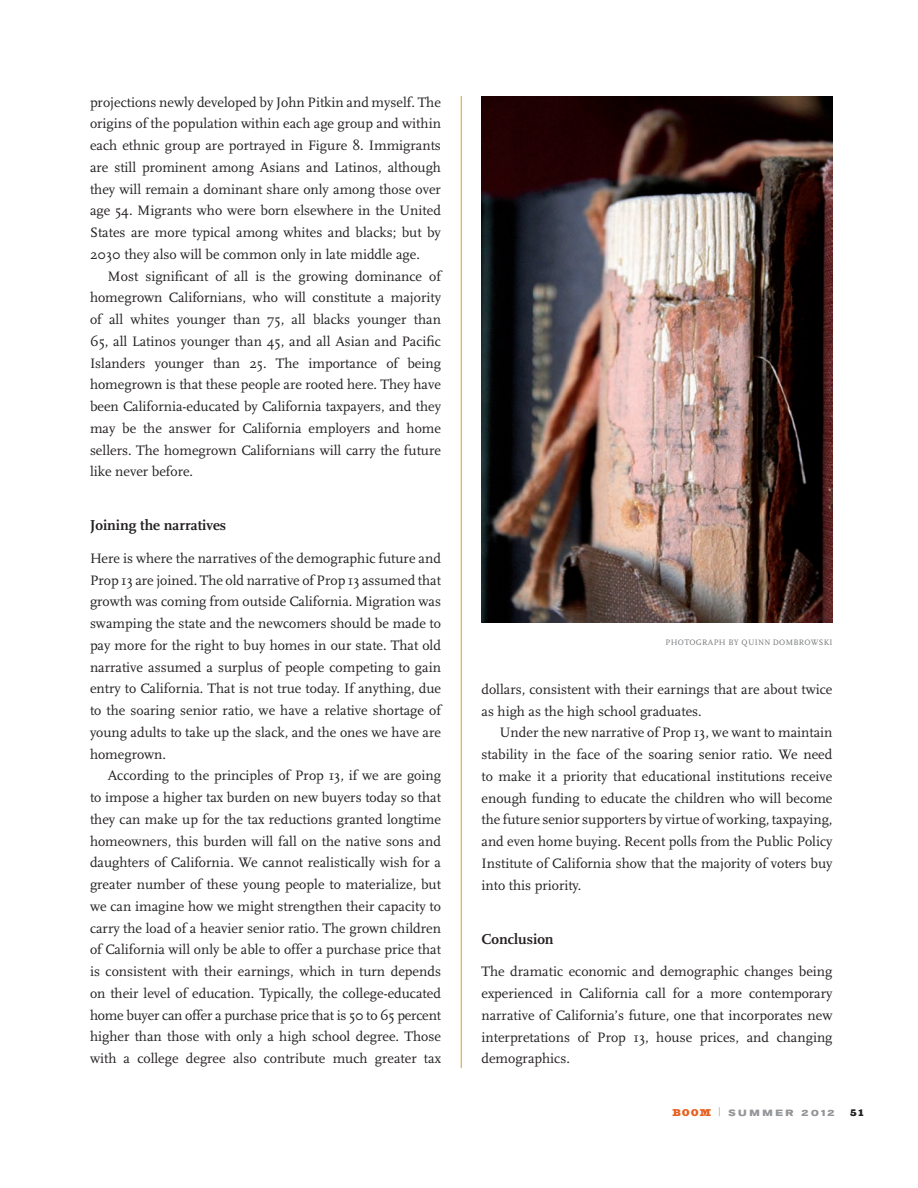
<style>
.page{position:relative;width:918px;height:1188px;background:#fff}
.page>*{position:absolute;margin:0;border:0;box-sizing:border-box;transform-origin:0 0}
.t1{font:700 15px "Scala";color:#231f20}
.t2{font:14.25px/21.8px "Scala";color:#231f20;text-align:justify}
.t3{font:900 9.75px "Egiziano";color:#231f20}
.t4{font:700 expanded 9px "Akzidenz Grotesk BE";letter-spacing:.28em;color:#939598}
.t5{font:8.25px "Scala";letter-spacing:.03em;color:#76787b}
.s1{font-family:"Egiziano";font-weight:900;font-stretch:normal;font-size:9.75px;color:#e7601f}
</style>
<div class="page">
<hr style="left:461px;top:96px;width:1px;height:972px;background:#da9d27">
<img style="left:482px;top:96px;width:351px;height:526px">
<p class="t2" style="left:90px;top:91px;width:353px">projections newly developed by John Pitkin and myself. The origins of the population within each age group and within each ethnic group are portrayed in Figure 8. Immigrants are still prominent among Asians and Latinos, although they will remain a dominant share only among those over age 54. Migrants who were born elsewhere in the United States are more typical among whites and blacks; but by 2030 they also will be common only in late middle age.</p>
<p class="t2" style="left:90px;top:265px;width:353px;text-indent:18px">Most significant of all is the growing dominance of homegrown Californians, who will constitute a majority of all whites younger than 75, all blacks younger than 65, all Latinos younger than 45, and all Asian and Pacific Islanders younger than 25. The importance of being homegrown is that these people are rooted here. They have been California-educated by California taxpayers, and they may be the answer for California employers and home sellers. The homegrown Californians will carry the future like never before.</p>
<p class="t1" style="left:90px;top:517px;width:138px">Joining the narratives</p>
<p class="t2" style="left:90px;top:548px;width:353px">Here is where the narratives of the demographic future and Prop 13 are joined. The old narrative of Prop 13 assumed that growth was coming from outside California. Migration was swamping the state and the newcomers should be made to pay more for the right to buy homes in our state. That old narrative assumed a surplus of people competing to gain entry to California. That is not true today. If anything, due to the soaring senior ratio, we have a relative shortage of young adults to take up the slack, and the ones we have are homegrown.</p>
<p class="t2" style="left:90px;top:765px;width:353px;text-indent:18px">According to the principles of Prop 13, if we are going to impose a higher tax burden on new buyers today so that they can make up for the tax reductions granted longtime homeowners, this burden will fall on the native sons and daughters of California. We cannot realistically wish for a greater number of these young people to materialize, but we can imagine how we might strengthen their capacity to carry the load of a heavier senior ratio. The grown children of California will only be able to offer a purchase price that is consistent with their earnings, which in turn depends on their level of education. Typically, the college-educated home buyer can offer a purchase price that is 50 to 65 percent higher than those with only a high school degree. Those with a college degree also contribute much greater tax</p>
<p class="t5" style="left:666px;top:638px;width:168px">PHOTOGRAPH BY QUINN DOMBROWSKI</p>
<p class="t2" style="left:482px;top:679px;width:352px">dollars, consistent with their earnings that are about twice as high as the high school graduates.</p>
<p class="t2" style="left:482px;top:722px;width:353px;text-indent:18px">Under the new narrative of Prop 13, we want to maintain stability in the face of the soaring senior ratio. We need to make it a priority that educational institutions receive enough funding to educate the children who will become the future senior supporters by virtue of working, taxpaying, and even home buying. Recent polls from the Public Policy Institute of California show that the majority of voters buy into this priority.</p>
<p class="t1" style="left:482px;top:930px;width:74px">Conclusion</p>
<p class="t2" style="left:482px;top:961px;width:353px">The dramatic economic and demographic changes being experienced in California call for a more contemporary narrative of California’s future, one that incorporates new interpretations of Prop 13, house prices, and changing demographics.</p>
<p class="t4" style="left:672px;top:1107px;width:164px"><span class="s1">BOOM</span> | SUMMER 2012</p>
<p class="t3" style="left:850px;top:1106px;width:16px">51</p>
</div>
